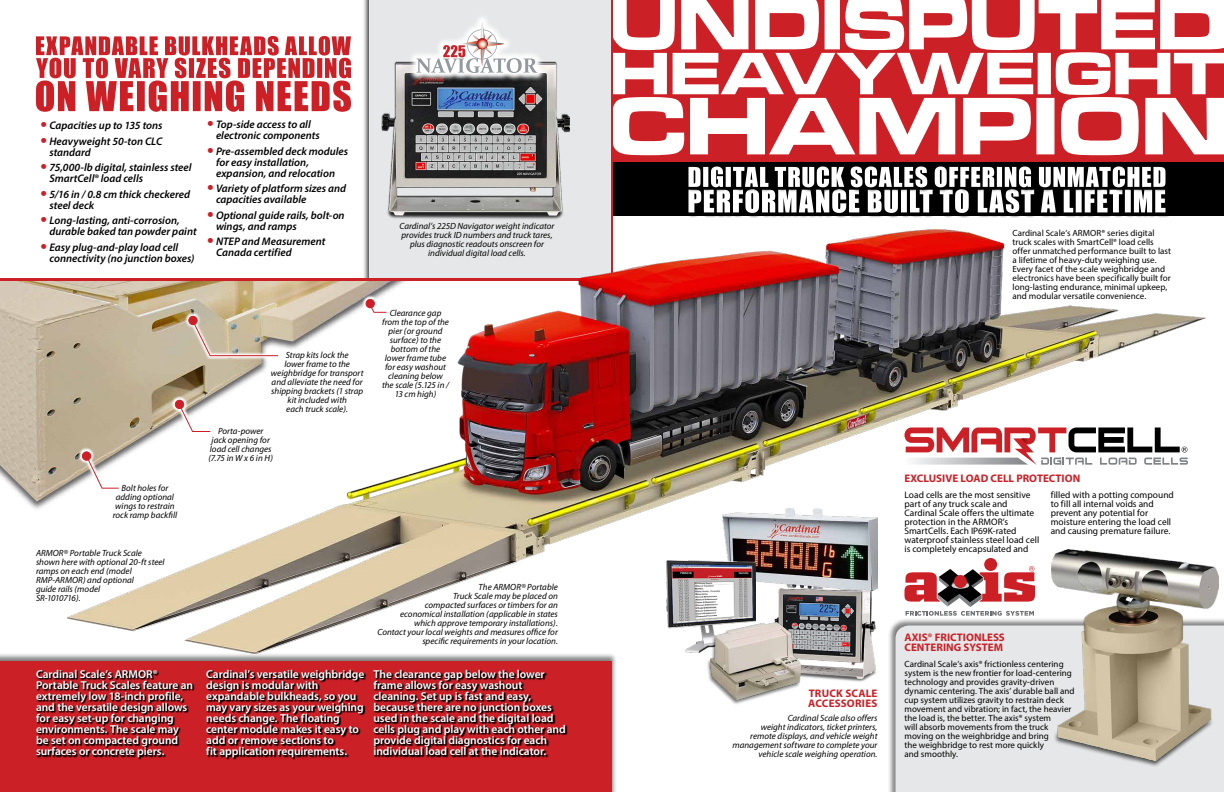
<style>
.page{position:relative;width:1224px;height:792px;background:#fff}
.page>*{position:absolute;margin:0;border:0;box-sizing:border-box;transform-origin:0 0}
.t1{font:600 11.5px/11px "Myriad Pro";letter-spacing:-.005em;color:#fff}
.t2{font:italic 600 11px/11px "Myriad Pro";color:#000}
.t3{font:700 11px/10px "Myriad Pro";color:#cc2027}
.t4{font:9.4px/9px "Myriad Pro";color:#000}
.t5{font:italic 9px/9px "Myriad";color:#000;text-align:center}
.t6{font:9px/9px "Myriad Pro";letter-spacing:.005em;color:#000}
.s1{font-size:21px;color:#cc2027}
</style>
<div class="page">
<div style="left:896px;top:626px;width:328px;height:166px;background:#e6e7e8"></div>
<div style="left:362px;top:0;width:253px;height:287px;background:#000;opacity:.75"></div>
<div style="left:369px;top:0;width:243px;height:279px;background:#e6e7e8"></div>
<img style="left:382px;top:63px;width:187px;height:157px">
<svg style="left:408px;top:17px;width:138px;height:65px"></svg>
<svg style="left:417px;top:22px;width:120px;height:51px"></svg>
<div style="left:0;top:653px;width:617px;height:139px;background:#000;opacity:.5"></div>
<div style="left:0;top:662px;width:612px;height:130px;background:#cc2027"></div>
<img style="left:0;top:281px;width:68px;height:228px">
<hr style="left:0;top:278px;width:612px;height:3px;background:#cc2027">
<div style="left:612px;top:162px;width:612px;height:54px;background:#000"></div>
<div style="left:612px;top:0;width:612px;height:162px;background:#cc2027"></div>
<svg style="left:613px;top:0;width:611px;height:155px"></svg>
<hr style="left:611px;top:0;width:2px;height:282px;background:#cc2027">
<img style="left:68px;top:230px;width:1138px;height:423px">
<svg style="left:904px;top:428px;width:284px;height:37px"></svg>
<img style="left:722px;top:508px;width:156px;height:83px">
<img style="left:666px;top:561px;width:89px;height:91px">
<img style="left:773px;top:589px;width:105px;height:93px">
<div style="left:707px;top:622px;width:95px;height:83px;background:#000;opacity:.5"></div>
<img style="left:711px;top:623px;width:89px;height:77px">
<div style="left:374px;top:580px;width:188px;height:70px;background:#fff"></div>
<svg style="left:36px;top:670px;width:330px;height:89px"></svg>
<svg style="left:373px;top:670px;width:194px;height:88px"></svg>
<svg style="left:184px;top:312px;width:98px;height:48px"></svg>
<div style="left:189px;top:316px;width:8px;height:9px;background:#cc2027;border-radius:50%"></div>
<div style="left:188px;top:316px;width:10px;height:9px;border:1px solid #cc2027;border-radius:50%"></div>
<svg style="left:191px;top:320px;width:88px;height:37px;background:#cbbaa5"></svg>
<svg style="left:78px;top:447px;width:45px;height:46px"></svg>
<div style="left:82px;top:452px;width:9px;height:8px;background:#cc2027;border-radius:50%"></div>
<div style="left:82px;top:451px;width:9px;height:10px;border:1px solid #cc2027;border-radius:50%"></div>
<svg style="left:86px;top:456px;width:34px;height:33px"></svg>
<svg style="left:171px;top:396px;width:43px;height:40px"></svg>
<div style="left:175px;top:400px;width:9px;height:9px;background:#cc2027;border-radius:50%"></div>
<div style="left:175px;top:400px;width:9px;height:9px;border:1px solid #cc2027;border-radius:50%"></div>
<svg style="left:178px;top:403px;width:33px;height:29px"></svg>
<svg style="left:36px;top:36px;width:315px;height:76px"></svg>
<svg style="left:689px;top:216px;width:480px;height:2px"></svg>
<svg style="left:688px;top:166px;width:478px;height:47px"></svg>
<svg style="left:362px;top:295px;width:29px;height:22px"></svg>
<svg style="left:367px;top:300px;width:21px;height:13px"></svg>
<div style="left:366px;top:299px;width:8px;height:9px;background:#cc2027;border-radius:50%"></div>
<div style="left:366px;top:299px;width:9px;height:9px;border:1px solid #cc2027;border-radius:50%"></div>
<div style="left:199px;top:112px;width:157px;height:153px;background:#fff"></div>
<div style="left:1054px;top:718px;width:160px;height:50px;background:#000;opacity:.65"></div>
<img style="left:1051px;top:549px;width:168px;height:211px">
<p class="t2" style="left:40px;top:120px;width:124px"><span class="s1">•</span> Capacities up to 135 tons</p>
<p class="t2" style="left:50px;top:135px;width:114px;text-indent:-9px"><span class="s1">•</span> Heavyweight 50-ton CLC standard</p>
<p class="t2" style="left:50px;top:162px;width:144px;text-indent:-9px"><span class="s1">•</span> 75,000-lb digital, stainless steel<br>SmartCell® load cells</p>
<p class="t2" style="left:50px;top:188px;width:142px;text-indent:-9px"><span class="s1">•</span> 5/16 in / 0.8 cm thick checkered steel deck</p>
<p class="t2" style="left:50px;top:215px;width:149px;text-indent:-9px"><span class="s1">•</span> Long-lasting, anti-corrosion, durable baked tan powder paint</p>
<p class="t2" style="left:50px;top:241px;width:146px;text-indent:-9px"><span class="s1">•</span> Easy plug-and-play load cell connectivity (no junction boxes)</p>
<p class="t2" style="left:216px;top:119px;width:106px;text-indent:-9px"><span class="s1">•</span> Top-side access to all electronic components</p>
<p class="t2" style="left:216px;top:145px;width:134px;text-indent:-9px"><span class="s1">•</span> Pre-assembled deck modules for easy installation, expansion, and relocation</p>
<p class="t2" style="left:216px;top:183px;width:132px;text-indent:-9px"><span class="s1">•</span> Variety of platform sizes and capacities available</p>
<p class="t2" style="left:216px;top:209px;width:130px;text-indent:-9px"><span class="s1">•</span> Optional guide rails, bolt-on wings, and ramps</p>
<p class="t2" style="left:216px;top:236px;width:111px;text-indent:-9px"><span class="s1">•</span> NTEP and Measurement<br>Canada certified</p>
<p class="t5" style="left:399px;top:222px;width:157px">Cardinal’s 225D Navigator weight indicator provides truck ID numbers and truck tares, plus diagnostic readouts onscreen for individual digital load cells.</p>
<p class="t5" style="left:113px;top:484px;width:66px">Bolt holes for adding optional wings to restrain rock ramp backfill</p>
<p class="t5" style="left:36px;top:549px;width:130px;text-align:left">ARMOR® Portable Truck Scale shown here with optional 20-ft steel ramps on each end (model<br>RMP-ARMOR) and optional<br>guide rails (model<br>SR-1010716).</p>
<p class="t5" style="left:271px;top:351px;width:94px">Strap kits lock the<br>lower frame to the weighbridge for transport and alleviate the need for shipping brackets (1 strap kit included with<br>each truck scale).</p>
<p class="t5" style="left:208px;top:427px;width:66px">Porta-power<br>jack opening for load cell changes (7.75 in W x 6 in H)</p>
<p class="t5" style="left:382px;top:309px;width:69px">Clearance gap from the top of the pier (or ground surface) to the bottom of the lower frame tube for easy washout cleaning below the scale (5.125 in /<br>13 cm high)</p>
<p class="t5" style="left:377px;top:583px;width:182px;text-align:right">The ARMOR® Portable<br>Truck Scale may be placed on<br>compacted surfaces or timbers for an<br>economical installation (applicable in states which approve temporary installations).<br>Contact your local weights and measures office for specific requirements in your location.</p>
<p class="t1" style="left:36px;top:668px;width:159px">Cardinal Scale’s ARMOR®<br>Portable Truck Scales feature an extremely low 18-inch profile, and the versatile design allows for easy set-up for changing environments. The scale may be set on compacted ground surfaces or concrete piers.</p>
<p class="t1" style="left:206px;top:668px;width:160px">Cardinal’s versatile weighbridge design is modular with expandable bulkheads, so you may vary sizes as your weighing needs change. The floating center module makes it easy to add or remove sections to<br>fit application requirements.</p>
<p class="t1" style="left:374px;top:668px;width:194px">The clearance gap below the lower frame allows for easy washout cleaning. Set up is fast and easy, because there are no junction boxes used in the scale and the digital load cells plug and play with each other and provide digital diagnostics for each individual load cell at the indicator.</p>
<p class="t6" style="left:1012px;top:229px;width:160px">Cardinal Scale’s ARMOR® series digital truck scales with SmartCell® load cells offer unmatched performance built to last a lifetime of heavy-duty weighing use.<br>Every facet of the scale weighbridge and electronics have been specifically built for long-lasting endurance, minimal upkeep, and modular versatile convenience.</p>
<p class="t3" style="left:904px;top:473px;width:177px">EXCLUSIVE LOAD CELL PROTECTION</p>
<p class="t4" style="left:904px;top:491px;width:136px">Load cells are the most sensitive part of any truck scale and<br>Cardinal Scale offers the ultimate protection in the ARMOR’s<br>SmartCells. Each IP69K-rated waterproof stainless steel load cell is completely encapsulated and</p>
<p class="t4" style="left:1051px;top:491px;width:125px">filled with a potting compound to fill all internal voids and prevent any potential for moisture entering the load cell and causing premature failure.</p>
<p class="t3" style="left:808px;top:688px;width:71px">TRUCK SCALE<br>ACCESSORIES</p>
<p class="t5" style="left:732px;top:714px;width:147px;text-align:right">Cardinal Scale also offers<br>weight indicators, ticket printers,<br>remote displays, and vehicle weight management software to complete your vehicle scale weighing operation.</p>
<p class="t3" style="left:904px;top:631px;width:102px">AXIS® FRICTIONLESS<br>CENTERING SYSTEM</p>
<p class="t6" style="left:904px;top:659px;width:172px">Cardinal Scale’s axis® frictionless centering system is the new frontier for load-centering technology and provides gravity-driven dynamic centering. The axis’ durable ball and cup system utilizes gravity to restrain deck movement and vibration; in fact, the heavier the load is, the better. The axis® system<br>will absorb movements from the truck moving on the weighbridge and bring<br>the weighbridge to rest more quickly<br>and smoothly.</p>
</div>
